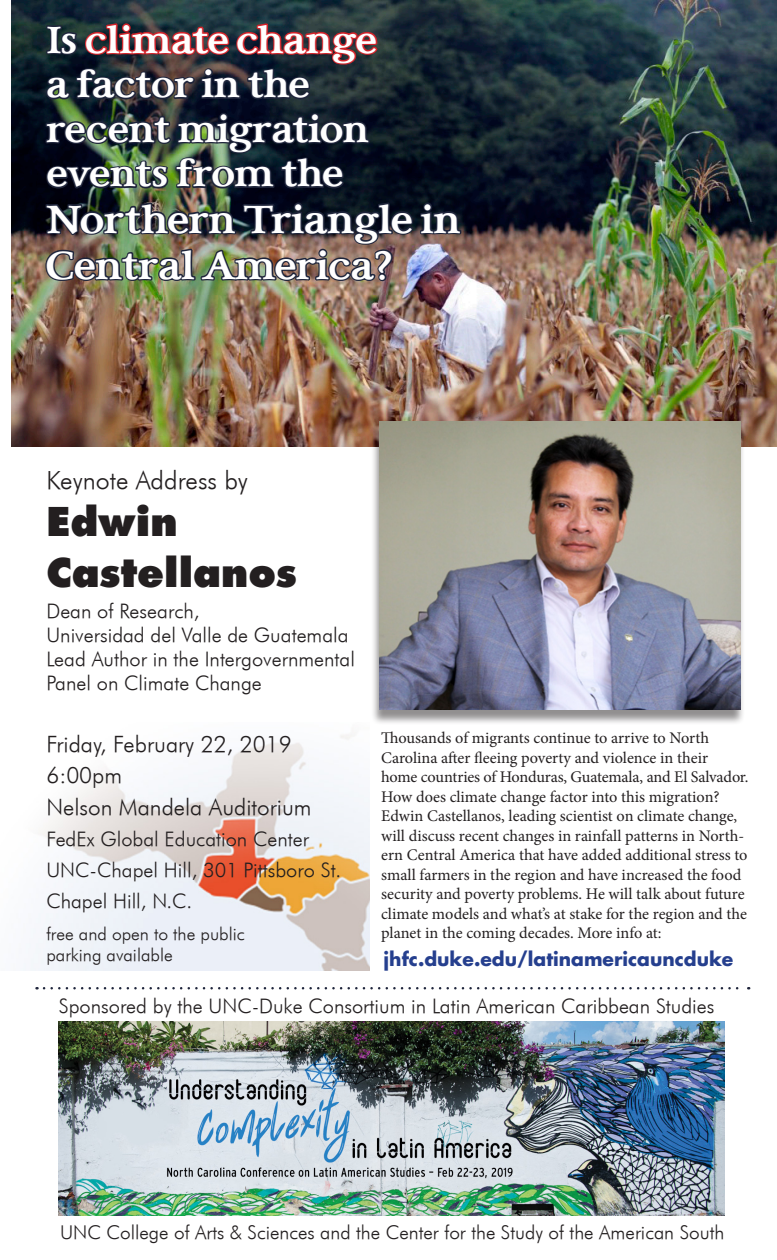
<style>
.page{position:relative;width:777px;height:1260px;background:#fff}
.page>*{position:absolute;margin:0;border:0;box-sizing:border-box;transform-origin:0 0}
.t1{font:800 38.75px/51px "Futura";color:#231f20}
.t2{font:700 38.5px/46.2px "Carrig";color:#fff}
.t3{font:700 37.5px "Carrig";color:#fff}
.t4{font:700 37.12px/44.5px "Carrig";color:#fff}
.t5{font:italic 25px "Futura";color:#231f20}
.t6{font:italic 22.5px/31.2px "Futura";color:#231f20}
.t7{font:italic 20px/24px "Futura";color:#231f20}
.t8{font:italic 19px "Futura";color:#231f20}
.t9{font:18.75px "Futura Koyu";color:#253f8e}
.t10{font:italic 17.5px/21px "Futura";color:#231f20}
.t11{font:16.25px/19.5px "Minion Pro";letter-spacing:-.005em;color:#231f20}
.s1{font-size:37.12px}
</style>
<div class="page">
<img style="left:11px;top:0;width:765px;height:447px">
<img style="left:44px;top:0;width:418px;height:431px">
<div style="left:370px;top:422px;width:375px;height:303px;background:#231f20;opacity:.5"></div>
<img style="left:380px;top:421px;width:360px;height:289px">
<img style="left:23px;top:735px;width:347px;height:235px">
<img style="left:59px;top:1022px;width:665px;height:194px">
<svg style="left:44px;top:987px;width:704px;height:3px"></svg>
<p class="t3" style="left:46px;top:18px;width:332px"><span class="s1">Is</span> climate change</p>
<p class="t4" style="left:46px;top:63px;width:324px">a factor in the recent migration events from the</p>
<p class="t2" style="left:46px;top:197px;width:415px">Northern Triangle in<br>Central America?</p>
<p class="t5" style="left:46px;top:465px;width:203px">Keynote Address by</p>
<p class="t1" style="left:46px;top:496px;width:252px">Edwin<br>Castellanos</p>
<p class="t7" style="left:46px;top:599px;width:310px">Dean of Research,<br>Universidad del Valle de Guatemala<br>Lead Author in the Intergovernmental<br>Panel on Climate Change</p>
<p class="t11" style="left:381px;top:728px;width:369px">Thousands of migrants continue to arrive to North Carolina after fleeing poverty and violence in their home countries of Honduras, Guatemala, and El Salvador.<br>How does climate change factor into this migration?<br>Edwin Castellanos, leading scientist on climate change, will discuss recent changes in rainfall patterns in North&shy;ern Central America that have added additional stress to small farmers in the region and have increased the food security and poverty problems. He will talk about future climate models and what’s at stake for the region and the planet in the coming decades. More info at:</p>
<p class="t6" style="left:46px;top:728px;width:247px">Friday, February 22, 2019<br>6:00pm</p>
<p class="t6" style="left:46px;top:791px;width:267px">Nelson Mandela Auditorium</p>
<p class="t7" style="left:46px;top:827px;width:264px">FedEx Global Education Center</p>
<p class="t7" style="left:46px;top:858px;width:296px">UNC-Chapel Hill, 301 Pittsboro St.</p>
<p class="t7" style="left:46px;top:889px;width:147px">Chapel Hill, N.C.</p>
<p class="t10" style="left:46px;top:923px;width:200px">free and open to the public parking available</p>
<p class="t7" style="left:59px;top:993px;width:657px">Sponsored by the UNC-Duke Consortium in Latin American Caribbean Studies</p>
<p class="t9" style="left:383px;top:946px;width:351px">jhfc.duke.edu/latinamericauncduke</p>
<p class="t8" style="left:60px;top:1221px;width:665px">UNC College of Arts &amp; Sciences and the Center for the Study of the American South</p>
</div>
